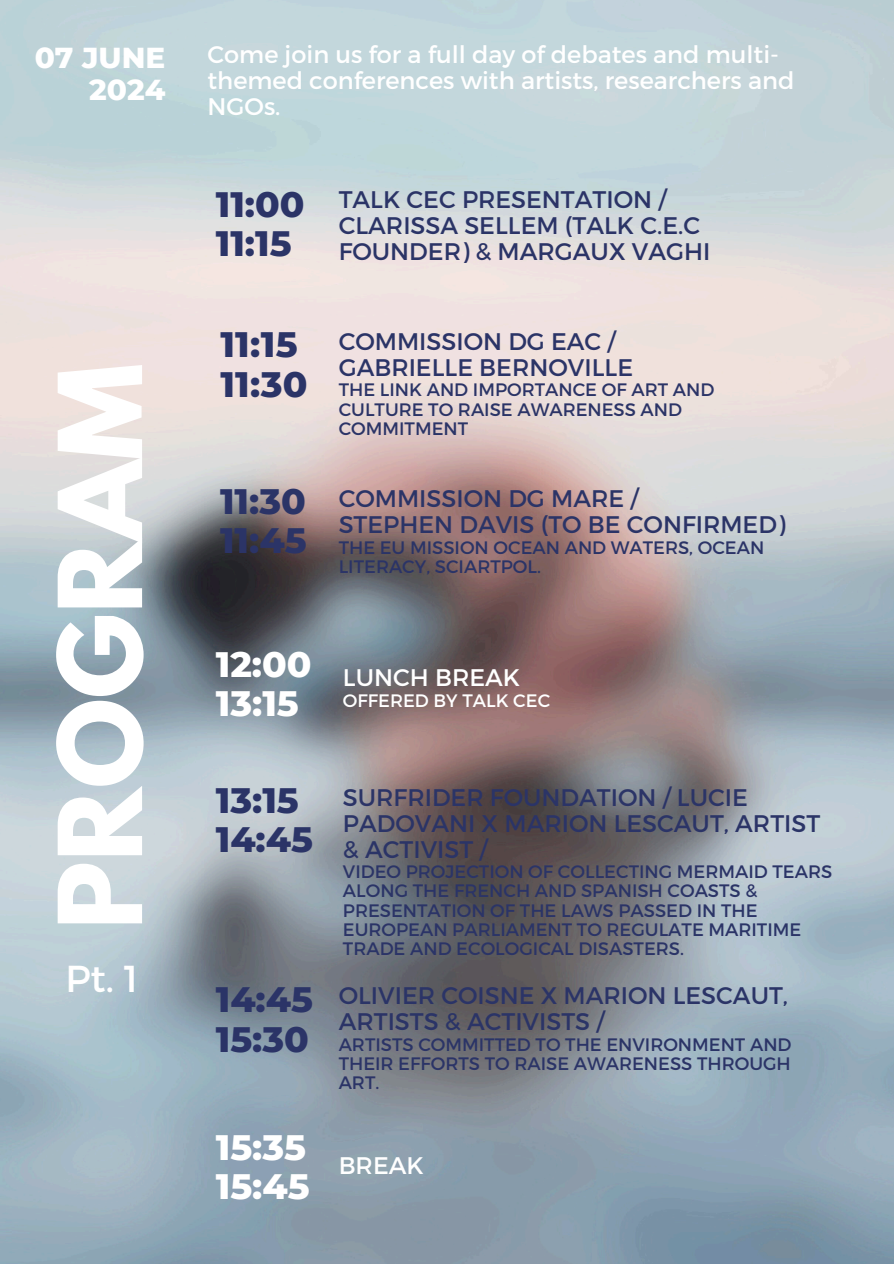
<style>
.page{position:relative;width:894px;height:1264px;background:#fff}
.page>*{position:absolute;margin:0;border:0;box-sizing:border-box;transform-origin:0 0}
.t1{font:700 102.3px "League Spartan";color:#fff}
.t2{font:37.5px "Montserrat";color:#fff}
.t3{font:800 36px/39.3px "Montserrat";color:#2b3467}
.t4{font:800 36px/39.3px "Montserrat";color:#fff}
.t5{font:800 29.4px/32.4px "Montserrat";color:#fff;text-align:right}
.t6{font:24px/25.8px "Montserrat";color:#2b3467}
.t7{font:24px/25.8px "Montserrat";color:#fff}
.t8{font:18px/19.2px "Montserrat";color:#2b3467}
.t9{font:18px "Montserrat";color:#fff}
</style>
<div class="page">
<img style="left:0;top:0;width:893px;height:1263px">
<h5 class="t5" style="left:35px;top:41px;width:132px">07 JUNE<br>2024</h5>
<h4 class="t1" style="left:50px;top:929px;width:567px;rotate:-90deg">PROGRAM</h4>
<p class="t2" style="left:65px;top:953px;width:74px">Pt. 1</p>
<h6 class="t7" style="left:207px;top:41px;width:588px">Come join us for a full day of debates and multi&shy;themed conferences with artists, researchers and<br>NGOs.</h6>
<h1 class="t3" style="left:216px;top:184px;width:90px">11:00<br>11:15</h1>
<h3 class="t6" style="left:338px;top:185px;width:373px">TALK CEC PRESENTATION /<br>CLARISSA SELLEM (TALK C.E.C<br>FOUNDER) &amp; MARGAUX VAGHI</h3>
<p class="t3" style="left:220px;top:324px;width:89px">11:15<br>11:30</p>
<h2 class="t3" style="left:220px;top:481px;width:88px">11:30<br>11:45</h2>
<p class="t6" style="left:338px;top:327px;width:278px">COMMISSION DG EAC /</p>
<p class="t6" style="left:338px;top:353px;width:296px">GABRIELLE BERNOVILLE</p>
<h2 class="t8" style="left:338px;top:379px;width:377px">THE LINK AND IMPORTANCE OF ART AND<br>CULTURE TO RAISE AWARENESS AND<br>COMMITMENT</h2>
<p class="t6" style="left:338px;top:484px;width:301px">COMMISSION DG MARE /</p>
<p class="t6" style="left:338px;top:510px;width:448px">STEPHEN DAVIS (TO BE CONFIRMED)</p>
<h2 class="t8" style="left:338px;top:536px;width:427px">THE EU MISSION OCEAN AND WATERS, OCEAN<br>LITERACY, SCIARTPOL.</h2>
<h2 class="t4" style="left:216px;top:644px;width:97px">12:00<br>13:15</h2>
<p class="t7" style="left:343px;top:663px;width:179px">LUNCH BREAK</p>
<p class="t9" style="left:343px;top:688px;width:209px">OFFERED BY TALK CEC</p>
<p class="t3" style="left:216px;top:780px;width:99px">13:15<br>14:45</p>
<p class="t3" style="left:216px;top:979px;width:99px">14:45<br>15:30</p>
<p class="t4" style="left:216px;top:1127px;width:95px">15:35<br>15:45</p>
<p class="t6" style="left:343px;top:783px;width:478px">SURFRIDER FOUNDATION / LUCIE<br>PADOVANI X MARION LESCAUT, ARTIST &amp; ACTIVIST /</p>
<h2 class="t8" style="left:343px;top:861px;width:490px">VIDEO PROJECTION OF COLLECTING MERMAID TEARS ALONG THE FRENCH AND SPANISH COASTS &amp; PRESENTATION OF THE LAWS PASSED IN THE EUROPEAN PARLIAMENT TO REGULATE MARITIME TRADE AND ECOLOGICAL DISASTERS.</h2>
<h2 class="t6" style="left:338px;top:981px;width:451px">OLIVIER COISNE X MARION LESCAUT,<br>ARTISTS &amp; ACTIVISTS /</h2>
<p class="t8" style="left:338px;top:1033px;width:454px;text-align:justify">ARTISTS COMMITTED TO THE ENVIRONMENT AND THEIR EFFORTS TO RAISE AWARENESS THROUGH ART.</p>
<h2 class="t7" style="left:338px;top:1151px;width:86px">BREAK</h2>
</div>
